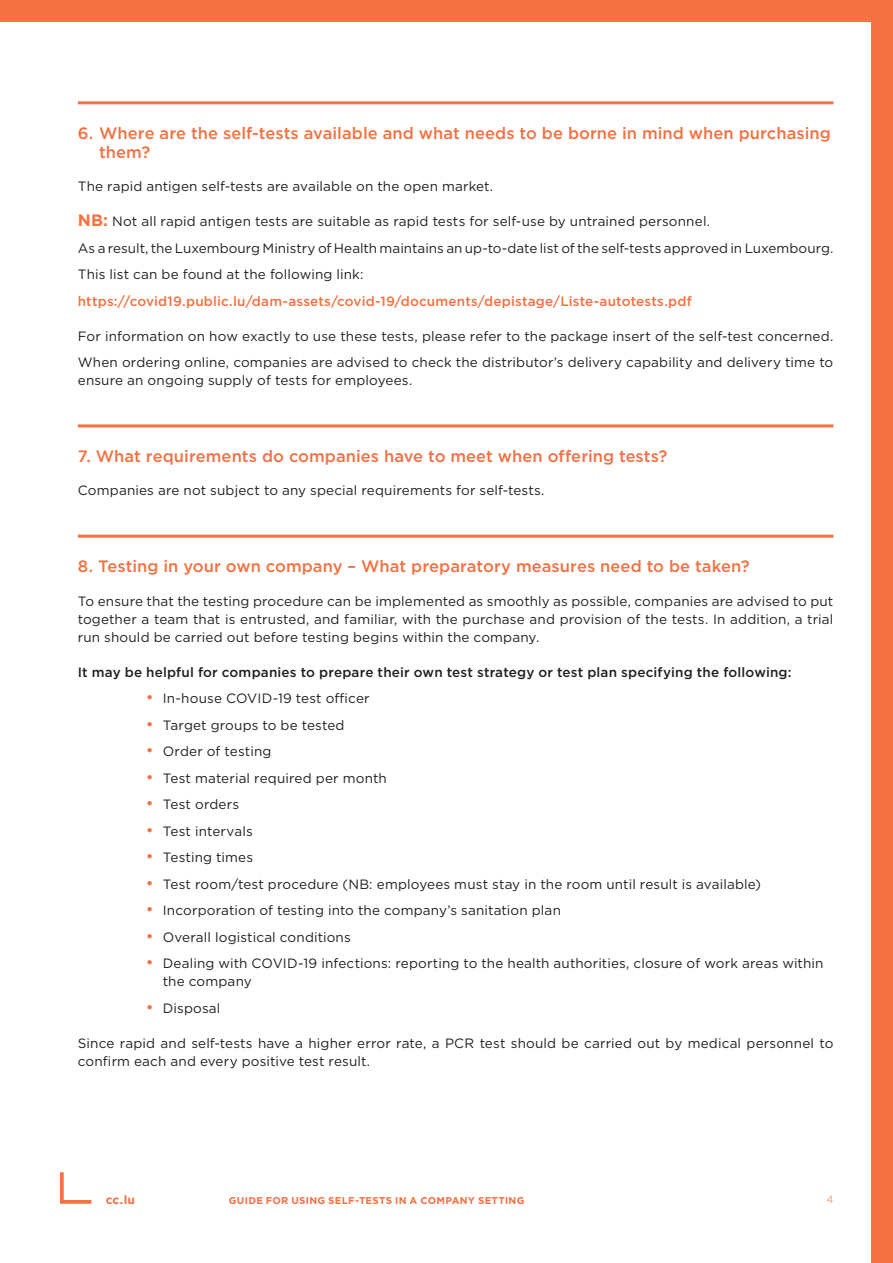
<style>
.page{position:relative;width:893px;height:1263px;background:#fff}
.page>*{position:absolute;margin:0;border:0;box-sizing:border-box;transform-origin:0 0}
.t1{font:500 16.5px/18.8px "Gotham";letter-spacing:.005em;color:#f37142}
.t2{font:13.5px/18px "Gotham";letter-spacing:.01em;color:#231f20}
.t3{font:500 13.5px "Gotham";letter-spacing:.01em;color:#231f20}
.t4{font:500 13.5px "Gotham";letter-spacing:.015em;color:#f37142}
.t5{font:700 12px "Gotham";color:#f37142}
.t6{font:300 10.5px "Gotham";color:#f37142}
.t7{font:700 9.9px "Gotham";letter-spacing:.03em;color:#f37142}
.s1{font-weight:700;font-size:16.5px;color:#f37142}
.s2{font-size:16.5px;color:#f37142}
</style>
<div class="page">
<div style="left:0;top:0;width:893px;height:21px;background:#f37142"></div>
<div style="left:872px;top:0;width:21px;height:1263px;background:#f37142"></div>
<hr style="left:78px;top:101px;width:755px;height:3px;background:#f37142">
<hr style="left:78px;top:424px;width:755px;height:3px;background:#f37142">
<hr style="left:78px;top:535px;width:755px;height:3px;background:#f37142">
<svg style="left:60px;top:1172px;width:32px;height:32px"></svg>
<p class="t1" style="left:99px;top:123px;width:733px;text-indent:-21px">6. Where are the self-tests available and what needs to be borne in mind when purchasing them?</p>
<p class="t2" style="left:78px;top:177px;width:417px">The rapid antigen self-tests are available on the open market.</p>
<p class="t2" style="left:78px;top:208px;width:757px;line-height:26.5px"><span class="s1">NB:</span> Not all rapid antigen tests are suitable as rapid tests for self-use by untrained personnel.<br>As a result, the Luxembourg Ministry of Health maintains an up-to-date list of the self-tests approved in Luxembourg.<br>This list can be found at the following link:</p>
<p class="t4" style="left:78px;top:293px;width:616px">https://covid19.public.lu/dam-assets/covid-19/documents/depistage/Liste-autotests.pdf</p>
<p class="t2" style="left:78px;top:322px;width:757px;line-height:26.5px">For information on how exactly to use these tests, please refer to the package insert of the self-test concerned.<br>When ordering online, companies are advised to check the distributor’s delivery capability and delivery time to</p>
<p class="t2" style="left:78px;top:371px;width:336px">ensure an ongoing supply of tests for employees.</p>
<p class="t1" style="left:78px;top:446px;width:591px">7. What requirements do companies have to meet when offering tests?</p>
<p class="t2" style="left:78px;top:481px;width:468px">Companies are not subject to any special requirements for self-tests.</p>
<p class="t1" style="left:78px;top:556px;width:673px">8. Testing in your own company – What preparatory measures need to be taken?</p>
<p class="t2" style="left:78px;top:592px;width:757px;text-align:justify">To ensure that the testing procedure can be implemented as smoothly as possible, companies are advised to put together a team that is entrusted, and familiar, with the purchase and provision of the tests. In addition, a trial run should be carried out before testing begins within the company.</p>
<p class="t3" style="left:78px;top:664px;width:715px">It may be helpful for companies to prepare their own test strategy or test plan specifying the following:</p>
<p class="t2" style="left:146px;top:689px;width:225px"><span class="s2">•</span> In-house COVID-19 test officer</p>
<p class="t2" style="left:146px;top:716px;width:200px"><span class="s2">•</span> Target groups to be tested</p>
<p class="t2" style="left:146px;top:742px;width:127px"><span class="s2">•</span> Order of testing</p>
<p class="t2" style="left:146px;top:769px;width:242px"><span class="s2">•</span> Test material required per month</p>
<p class="t2" style="left:146px;top:795px;width:95px"><span class="s2">•</span> Test orders</p>
<p class="t2" style="left:146px;top:822px;width:108px"><span class="s2">•</span> Test intervals</p>
<p class="t2" style="left:146px;top:848px;width:109px"><span class="s2">•</span> Testing times</p>
<p class="t2" style="left:146px;top:875px;width:617px"><span class="s2">•</span> Test room/test procedure (NB: employees must stay in the room until result is available)</p>
<p class="t2" style="left:146px;top:901px;width:417px"><span class="s2">•</span> Incorporation of testing into the company’s sanitation plan</p>
<p class="t2" style="left:146px;top:928px;width:206px"><span class="s2">•</span> Overall logistical conditions</p>
<p class="t2" style="left:163px;top:954px;width:662px;text-indent:-17px"><span class="s2">•</span> Dealing with COVID-19 infections: reporting to the health authorities, closure of work areas within the company</p>
<p class="t2" style="left:146px;top:999px;width:76px"><span class="s2">•</span> Disposal</p>
<p class="t2" style="left:78px;top:1034px;width:757px">Since rapid and self-tests have a higher error rate, a PCR test should be carried out by medical personnel to confirm each and every positive test result.</p>
<p class="t5" style="left:106px;top:1192px;width:31px">cc.lu</p>
<p class="t7" style="left:229px;top:1194px;width:297px">GUIDE FOR USING SELF-TESTS IN A COMPANY SETTING</p>
<p class="t6" style="left:826px;top:1193px;width:8px">4</p>
</div>
